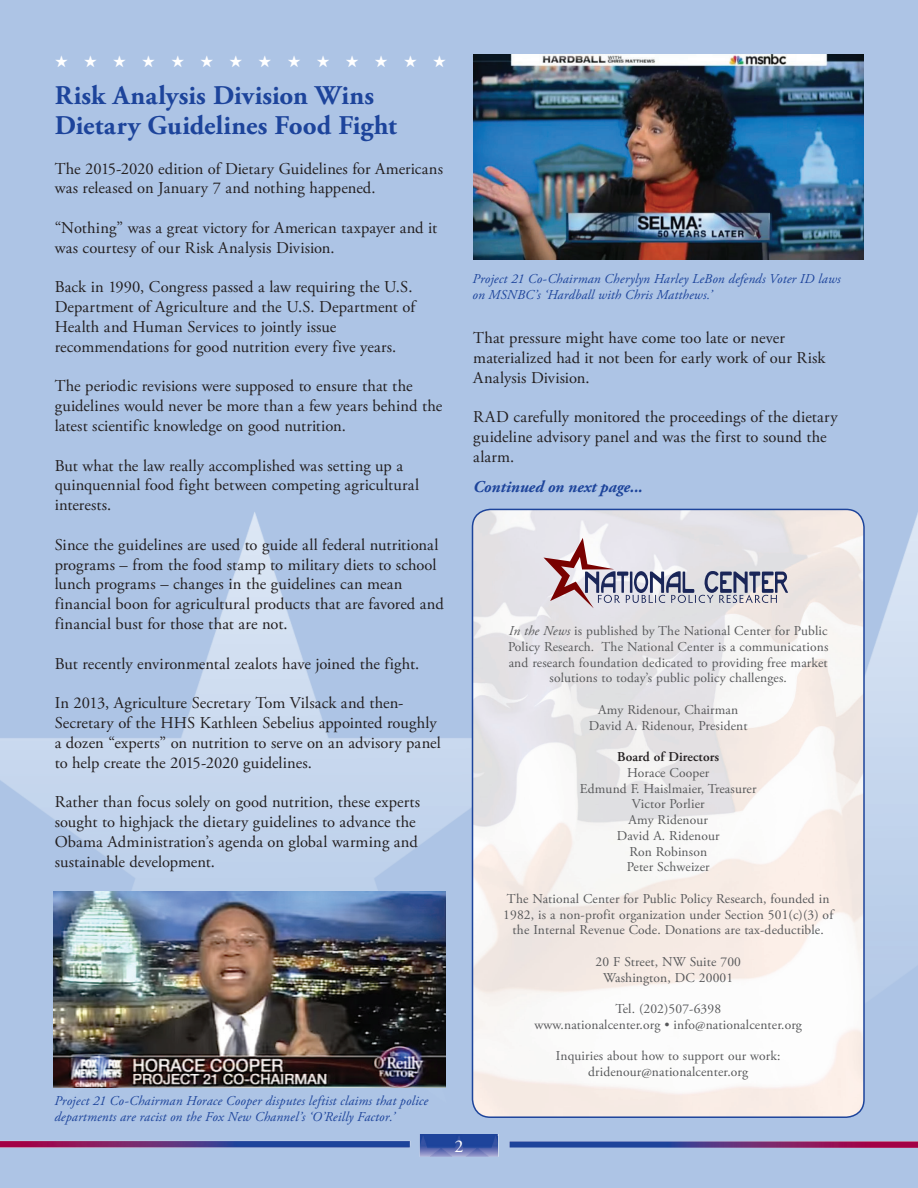
<style>
.page{position:relative;width:918px;height:1188px;background:#fff}
.page>*{position:absolute;margin:0;border:0;box-sizing:border-box;transform-origin:0 0}
.t1{font:700 27px/30px "Adobe Garamond Pro";letter-spacing:.005em;color:#1d449b}
.t2{font:18px "Adobe Garamond Pro";color:#fff}
.t3{font:16.5px/19.8px "Adobe Garamond Pro";letter-spacing:.005em;color:#231f20}
.t4{font:italic 700 16.5px "Adobe Garamond Pro";letter-spacing:-.005em;color:#1d449b}
.t5{font:16.5px "Zapf Dingbats ITC";color:#fff}
.t6{font:13.5px/15.8px "Adobe Garamond Pro";letter-spacing:.01em;color:#57585a;text-align:center}
.t7{font:italic 13.5px/16.2px "Adobe Garamond Pro";letter-spacing:.01em;color:#1d449b}
.t8{font:600 13.5px "Adobe Garamond Pro";letter-spacing:.01em;color:#231f20}
.s1{font-style:italic}
</style>
<div class="page">
<img style="left:0;top:0;width:918px;height:1188px">
<img style="left:0;top:1134px;width:918px;height:23px">
<img style="left:473px;top:54px;width:391px;height:206px">
<img style="left:53px;top:891px;width:392px;height:197px">
<img style="left:472px;top:509px;width:392px;height:608px">
<div style="left:472px;top:509px;width:393px;height:609px;border:2px solid #1d449b;border-radius:18px"></div>
<svg style="left:544px;top:538px;width:244px;height:70px;background:#cac3cc"></svg>
<p class="t5" style="left:55px;top:54px;width:393px">★ ★ ★ ★ ★ ★ ★ ★ ★ ★ ★ ★ ★ ★</p>
<h1 class="t1" style="left:55px;top:81px;width:344px">Risk Analysis Division Wins<br>Dietary Guidelines Food Fight</h1>
<p class="t3" style="left:55px;top:159px;width:390px">The 2015-2020 edition of Dietary Guidelines for Americans was released on January 7 and nothing happened.</p>
<p class="t3" style="left:55px;top:218px;width:384px">“Nothing” was a great victory for American taxpayer and it was courtesy of our Risk Analysis Division.</p>
<p class="t3" style="left:55px;top:278px;width:362px">Back in 1990, Congress passed a law requiring the U.S.<br>Department of Agriculture and the U.S. Department of Health and Human Services to jointly issue recommendations for good nutrition every five years.</p>
<p class="t3" style="left:55px;top:377px;width:389px">The periodic revisions were supposed to ensure that the guidelines would never be more than a few years behind the latest scientific knowledge on good nutrition.</p>
<p class="t3" style="left:55px;top:456px;width:366px">But what the law really accomplished was setting up a quinquennial food fight between competing agricultural interests.</p>
<p class="t3" style="left:55px;top:535px;width:391px">Since the guidelines are used to guide all federal nutritional programs – from the food stamp to military diets to school lunch programs – changes in the guidelines can mean financial boon for agricultural products that are favored and financial bust for those that are not.</p>
<p class="t3" style="left:55px;top:654px;width:366px">But recently environmental zealots have joined the fight.</p>
<p class="t3" style="left:55px;top:694px;width:388px">In 2013, Agriculture Secretary Tom Vilsack and then-Secretary of the HHS Kathleen Sebelius appointed roughly a dozen “experts” on nutrition to serve on an advisory panel to help create the 2015-2020 guidelines.</p>
<p class="t3" style="left:55px;top:793px;width:367px">Rather than focus solely on good nutrition, these experts sought to highjack the dietary guidelines to advance the Obama Administration’s agenda on global warming and sustainable development.</p>
<p class="t7" style="left:54px;top:1092px;width:375px">Project 21 Co-Chairman Horace Cooper disputes leftist claims that police departments are racist on the Fox New Channel’s ‘O’Reilly Factor.’</p>
<p class="t2" style="left:454px;top:1135px;width:10px">2</p>
<p class="t7" style="left:472px;top:271px;width:370px">Project 21 Co-Chairman Cherylyn Harley LeBon defends Voter ID laws on MSNBC’s ‘Hardball with Chris Matthews.’</p>
<p class="t3" style="left:473px;top:329px;width:354px">That pressure might have come too late or never materialized had it not been for early work of our Risk<br>Analysis Division.</p>
<p class="t3" style="left:473px;top:408px;width:366px">RAD carefully monitored the proceedings of the dietary guideline advisory panel and was the first to sound the alarm.</p>
<p class="t4" style="left:473px;top:477px;width:171px">Continued on next page...</p>
<p class="t6" style="left:508px;top:623px;width:322px"><span class="s1">In the News</span> is published by The National Center for Public Policy Research. The National Center is a communications and research foundation dedicated to providing free market solutions to today’s public policy challenges.</p>
<p class="t6" style="left:589px;top:702px;width:160px">Amy Ridenour, Chairman<br>David A. Ridenour, President</p>
<p class="t8" style="left:617px;top:749px;width:104px">Board of Directors</p>
<p class="t6" style="left:580px;top:765px;width:178px">Horace Cooper<br>Edmund F. Haislmaier, Treasurer<br>Victor Porlier<br>Amy Ridenour<br>David A. Ridenour<br>Ron Robinson<br>Peter Schweizer</p>
<p class="t6" style="left:503px;top:891px;width:332px">The National Center for Public Policy Research, founded in<br>1982, is a non-profit organization under Section 501(c)(3) of the Internal Revenue Code. Donations are tax-deductible.</p>
<p class="t6" style="left:596px;top:954px;width:147px">20 F Street, NW Suite 700<br>Washington, DC 20001</p>
<p class="t6" style="left:534px;top:1001px;width:269px">Tel. (202)507-6398<br>www.nationalcenter.org • info@nationalcenter.org</p>
<p class="t6" style="left:556px;top:1049px;width:226px">Inquiries about how to support our work: dridenour@nationalcenter.org</p>
</div>
